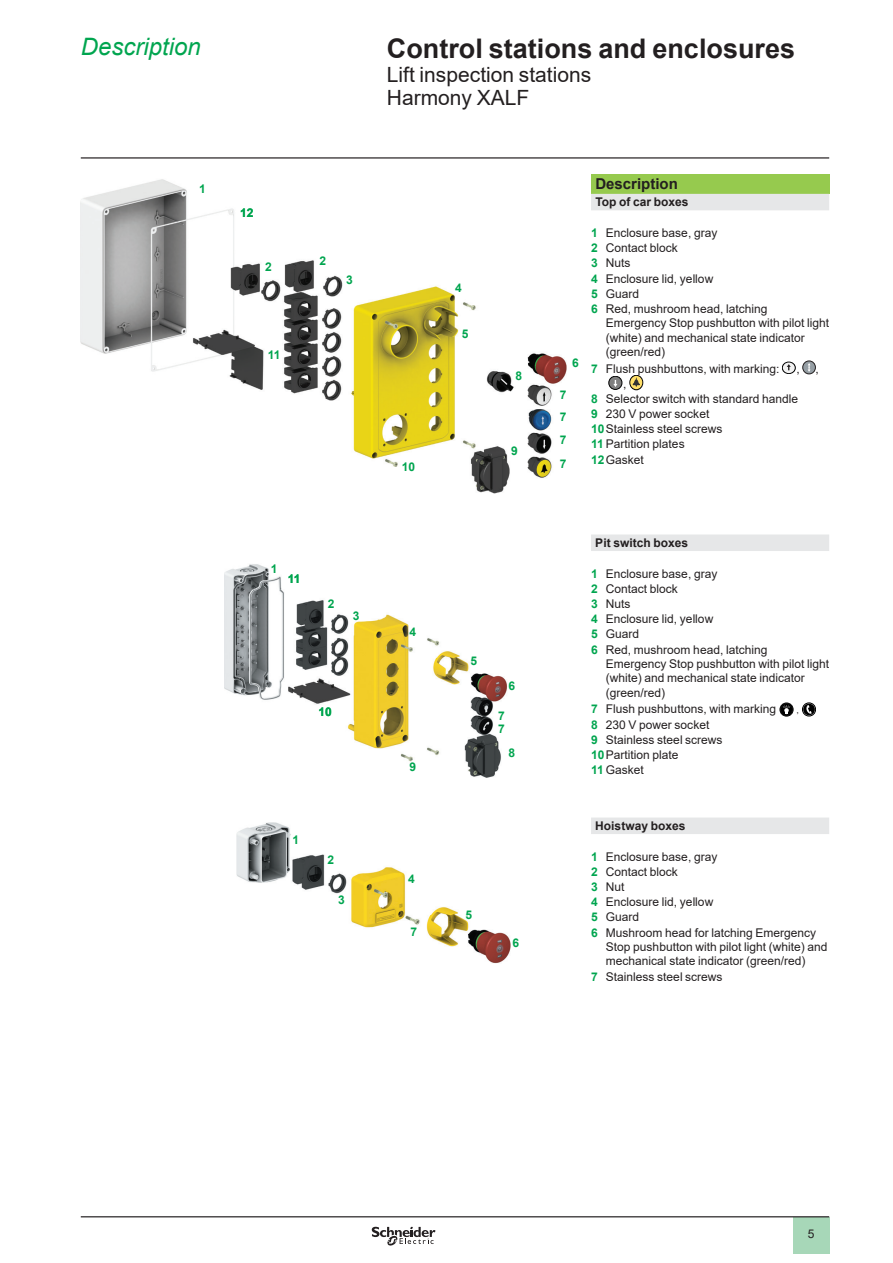
<style>
.page{position:relative;width:893px;height:1263px;background:#fff}
.page>*{position:absolute;margin:0;border:0;box-sizing:border-box;transform-origin:0 0}
._0_TitleLev1Fwd{font:700 27px "Arial";color:#231f20}
._0_Topic{font:italic 24px "Arial";color:#00a54f}
._0_TitleLev2Fwd{font:21px "Arial";color:#231f20}
._0_TitleLev2{font:21px "Arial";color:#231f20}
.Cell_Section_2__10{font:700 15px "Arial";color:#231f20}
._2_List_Num__8__2{font:12px/14.4px "Arial";color:#231f20}
._2_List_Num__8__1{font:12px "Arial";color:#231f20}
.t1{font:700 12px/22.6px "Arial";color:#00a54f}
.Cell_Section_3__8{font:700 12px "Arial";color:#231f20}
._2_List_Num__8__2-2{font:9px "Arial";color:#231f20}
.s1{font-weight:700;color:#00a54f}
</style>
<div class="page">
<hr style="left:81px;top:157px;width:748px;height:2px;background:#231f20">
<div style="left:793px;top:1217px;width:36px;height:37px;background:#a7d7b8"></div>
<hr style="left:81px;top:1216px;width:748px;height:1px;background:#231f20">
<svg style="left:372px;top:1226px;width:63px;height:20px"></svg>
<img style="left:225px;top:564px;width:282px;height:213px">
<img style="left:81px;top:179px;width:486px;height:314px">
<img style="left:236px;top:823px;width:274px;height:141px">
<div style="left:591px;top:174px;width:238px;height:20px;background:#96ca4e"></div>
<svg style="left:591px;top:194px;width:238px;height:640px"></svg>
<svg style="left:782px;top:362px;width:13px;height:12px"></svg>
<div style="left:782px;top:362px;width:13px;height:12px;background:#f2f2f2;border-radius:50%"></div>
<div style="left:782px;top:362px;width:13px;height:12px;border:1px solid #000;border-radius:50%"></div>
<svg style="left:787px;top:364px;width:4px;height:6px"></svg>
<div style="left:803px;top:361px;width:12px;height:13px;background:#959ea4;border-radius:50%"></div>
<div style="left:802px;top:361px;width:14px;height:13px;border:1px solid #231f20;border-radius:50%"></div>
<svg style="left:808px;top:363px;width:2px;height:9px"></svg>
<svg style="left:609px;top:376px;width:13px;height:14px"></svg>
<div style="left:609px;top:376px;width:13px;height:13px;background:#808080;border-radius:50%"></div>
<div style="left:609px;top:376px;width:13px;height:14px;border:1px solid #000;border-radius:50%"></div>
<svg style="left:613px;top:380px;width:4px;height:7px"></svg>
<svg style="left:630px;top:375px;width:13px;height:15px"></svg>
<div style="left:630px;top:375px;width:13px;height:15px;border:1px solid #000;border-radius:50%"></div>
<svg style="left:632px;top:377px;width:9px;height:10px"></svg>
<svg style="left:780px;top:703px;width:13px;height:13px"></svg>
<div style="left:780px;top:703px;width:13px;height:13px;background:#060606;border-radius:50%"></div>
<div style="left:780px;top:703px;width:13px;height:13px;border:1px solid #000;border-radius:50%"></div>
<div style="left:781px;top:704px;width:11px;height:11px;background:#000;border-radius:50%"></div>
<div style="left:780px;top:703px;width:12px;height:12px;border:1px solid #000;border-radius:50%"></div>
<svg style="left:783px;top:705px;width:7px;height:10px"></svg>
<svg style="left:802px;top:703px;width:14px;height:13px"></svg>
<div style="left:802px;top:703px;width:14px;height:13px;background:#4e4e4e;border-radius:50%"></div>
<div style="left:802px;top:703px;width:14px;height:13px;border:1px solid #000;border-radius:50%"></div>
<svg style="left:803px;top:704px;width:12px;height:11px"></svg>
<svg style="left:806px;top:705px;width:6px;height:9px"></svg>
<p class="_0_Topic" style="left:81px;top:31px;width:122px">Description</p>
<p class="t1" style="left:199px;top:178px;width:8px">1</p>
<p class="t1" style="left:240px;top:201px;width:15px">12</p>
<p class="t1" style="left:265px;top:256px;width:8px">2</p>
<p class="t1" style="left:268px;top:343px;width:14px">11</p>
<p class="t1" style="left:320px;top:249px;width:8px">2</p>
<p class="t1" style="left:346px;top:269px;width:8px">3</p>
<p class="t1" style="left:271px;top:558px;width:8px">1</p>
<p class="t1" style="left:288px;top:567px;width:14px">11</p>
<p class="t1" style="left:328px;top:592px;width:8px">2</p>
<p class="t1" style="left:353px;top:604px;width:8px">3</p>
<p class="t1" style="left:318px;top:700px;width:15px">10</p>
<p class="t1" style="left:292px;top:828px;width:8px">1</p>
<p class="t1" style="left:327px;top:849px;width:8px">2</p>
<p class="t1" style="left:338px;top:889px;width:8px">3</p>
<p class="_0_TitleLev1Fwd" style="left:387px;top:29px;width:410px">Control stations and enclosures</p>
<p class="_0_TitleLev2Fwd" style="left:387px;top:60px;width:206px">Lift inspection stations</p>
<p class="_0_TitleLev2" style="left:387px;top:83px;width:144px">Harmony XALF</p>
<p class="t1" style="left:402px;top:456px;width:15px">10</p>
<p class="t1" style="left:410px;top:620px;width:8px">4</p>
<p class="t1" style="left:409px;top:756px;width:8px">9</p>
<p class="t1" style="left:408px;top:868px;width:8px">4</p>
<p class="t1" style="left:410px;top:921px;width:8px">7</p>
<p class="t1" style="left:455px;top:277px;width:8px">4</p>
<p class="t1" style="left:462px;top:322px;width:8px">5</p>
<p class="t1" style="left:515px;top:365px;width:8px">8</p>
<p class="t1" style="left:511px;top:439px;width:8px">9</p>
<p class="t1" style="left:470px;top:649px;width:8px">5</p>
<p class="t1" style="left:509px;top:675px;width:8px">6</p>
<p class="t1" style="left:498px;top:709px;width:8px;line-height:13.5px">7<br>7</p>
<p class="t1" style="left:509px;top:742px;width:8px">8</p>
<p class="t1" style="left:466px;top:904px;width:8px">5</p>
<p class="t1" style="left:512px;top:931px;width:8px">6</p>
<p class="t1" style="left:572px;top:352px;width:8px">6</p>
<p class="t1" style="left:560px;top:384px;width:8px;text-align:justify">7<br>7<br>7<br>7</p>
<p class="Cell_Section_2__10" style="left:595px;top:173px;width:84px">Description</p>
<p class="Cell_Section_3__8" style="left:595px;top:193px;width:95px">Top of car boxes</p>
<p class="_2_List_Num__8__1" style="left:591px;top:225px;width:128px"><span class="s1">1</span> Enclosure base, gray</p>
<p class="_2_List_Num__8__2" style="left:591px;top:241px;width:88px"><span class="s1">2</span> Contact block</p>
<p class="_2_List_Num__8__2" style="left:591px;top:256px;width:41px"><span class="s1">3</span> Nuts</p>
<p class="_2_List_Num__8__2" style="left:591px;top:271px;width:124px"><span class="s1">4</span> Enclosure lid, yellow</p>
<p class="_2_List_Num__8__2" style="left:591px;top:286px;width:50px"><span class="s1">5</span> Guard</p>
<p class="_2_List_Num__8__2" style="left:606px;top:301px;width:225px;text-indent:-15px"><span class="s1">6</span> Red, mushroom head, latching<br>Emergency Stop pushbutton with pilot light (white) and mechanical state indicator (green/red)</p>
<p class="_2_List_Num__8__2" style="left:591px;top:361px;width:190px"><span class="s1">7</span> Flush pushbuttons, with marking:</p>
<p class="_2_List_Num__8__2" style="left:796px;top:361px;width:5px">,</p>
<p class="_2_List_Num__8__2" style="left:816px;top:361px;width:5px">,</p>
<p class="_2_List_Num__8__2" style="left:623px;top:376px;width:5px">,</p>
<p class="_2_List_Num__8__2" style="left:591px;top:391px;width:208px"><span class="s1">8</span> Selector switch with standard handle</p>
<p class="_2_List_Num__8__2" style="left:591px;top:407px;width:120px"><span class="s1">9</span> 230 V power socket</p>
<p class="_2_List_Num__8__2" style="left:591px;top:422px;width:133px"><span class="s1">10</span>Stainless steel screws</p>
<p class="_2_List_Num__8__2" style="left:591px;top:437px;width:95px"><span class="s1">11</span> Partition plates</p>
<p class="_2_List_Num__8__2" style="left:591px;top:452px;width:54px"><span class="s1">12</span>Gasket</p>
<p class="Cell_Section_3__8" style="left:595px;top:534px;width:94px">Pit switch boxes</p>
<p class="_2_List_Num__8__1" style="left:591px;top:565px;width:128px"><span class="s1">1</span> Enclosure base, gray</p>
<p class="_2_List_Num__8__2" style="left:591px;top:581px;width:88px"><span class="s1">2</span> Contact block</p>
<p class="_2_List_Num__8__2" style="left:591px;top:596px;width:41px"><span class="s1">3</span> Nuts</p>
<p class="_2_List_Num__8__2" style="left:591px;top:612px;width:124px"><span class="s1">4</span> Enclosure lid, yellow</p>
<p class="_2_List_Num__8__2" style="left:591px;top:627px;width:50px"><span class="s1">5</span> Guard</p>
<p class="_2_List_Num__8__2" style="left:606px;top:642px;width:225px;text-indent:-15px"><span class="s1">6</span> Red, mushroom head, latching<br>Emergency Stop pushbutton with pilot light (white) and mechanical state indicator (green/red)</p>
<p class="_2_List_Num__8__2" style="left:591px;top:702px;width:186px"><span class="s1">7</span> Flush pushbuttons, with marking</p>
<p class="_2_List_Num__8__2-2" style="left:796px;top:704px;width:4px">,</p>
<p class="_2_List_Num__8__2" style="left:591px;top:717px;width:120px"><span class="s1">8</span> 230 V power socket</p>
<p class="_2_List_Num__8__2" style="left:591px;top:732px;width:133px"><span class="s1">9</span> Stainless steel screws</p>
<p class="_2_List_Num__8__2" style="left:591px;top:747px;width:89px"><span class="s1">10</span>Partition plate</p>
<p class="_2_List_Num__8__2" style="left:591px;top:762px;width:54px"><span class="s1">11</span> Gasket</p>
<p class="Cell_Section_3__8" style="left:595px;top:817px;width:92px">Hoistway boxes</p>
<p class="_2_List_Num__8__1" style="left:591px;top:848px;width:128px"><span class="s1">1</span> Enclosure base, gray</p>
<p class="_2_List_Num__8__2" style="left:591px;top:864px;width:88px"><span class="s1">2</span> Contact block</p>
<p class="_2_List_Num__8__2" style="left:591px;top:880px;width:35px"><span class="s1">3</span> Nut</p>
<p class="_2_List_Num__8__2" style="left:591px;top:895px;width:124px"><span class="s1">4</span> Enclosure lid, yellow</p>
<p class="_2_List_Num__8__2" style="left:591px;top:910px;width:50px"><span class="s1">5</span> Guard</p>
<p class="_2_List_Num__8__2" style="left:606px;top:925px;width:223px;text-indent:-15px"><span class="s1">6</span> Mushroom head for latching Emergency<br>Stop pushbutton with pilot light (white) and mechanical state indicator (green/red)</p>
<p class="_2_List_Num__8__2" style="left:591px;top:969px;width:133px"><span class="s1">7</span> Stainless steel screws</p>
<p class="_2_List_Num__8__2" style="left:808px;top:1226px;width:8px">5</p>
</div>
